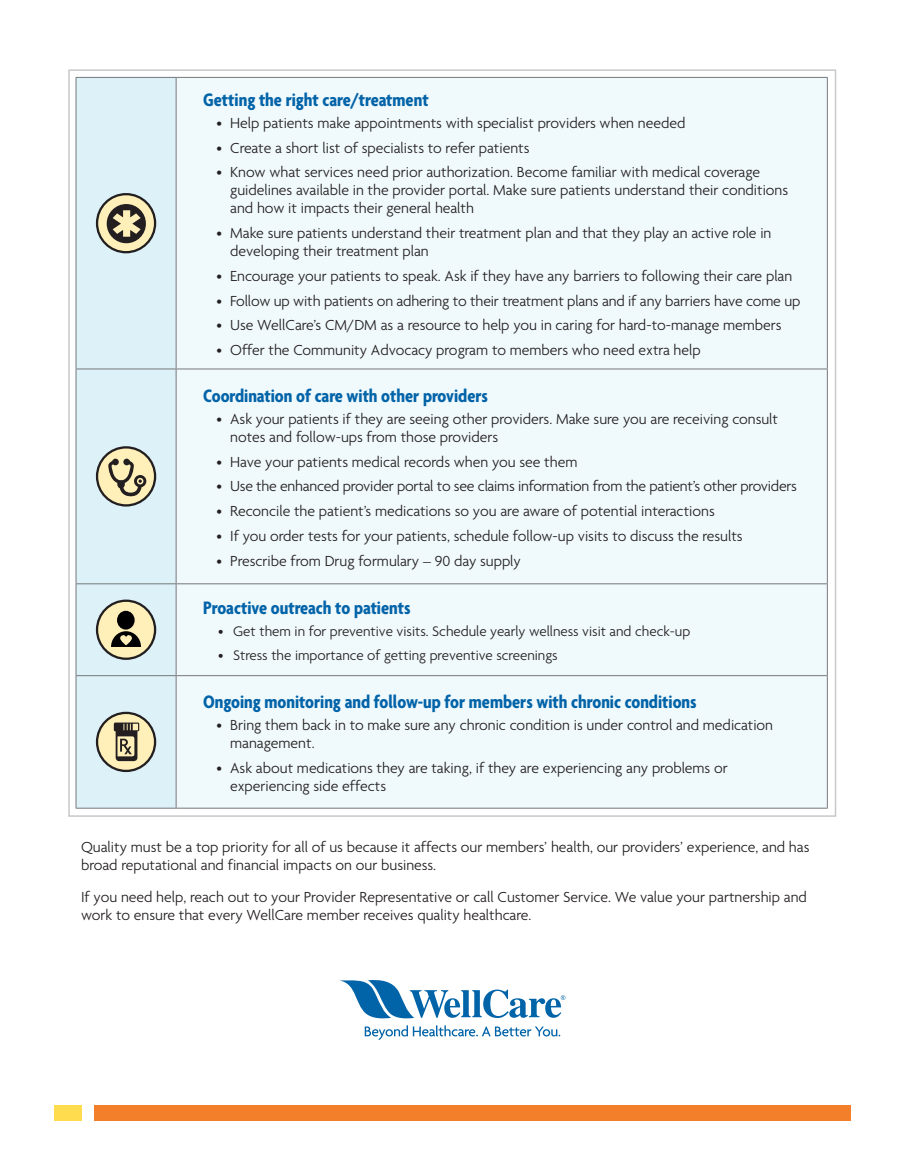
<style>
.page{position:relative;width:905px;height:1175px;background:#fff}
.page>*{position:absolute;margin:0;border:0;box-sizing:border-box;transform-origin:0 0}
.Subhead_Bold_Cond_13{font:700 condensed 19.5px "Agenda";color:#0163a8}
.Body_Light_12{font:300 15.75px/18px "Agenda";color:#231f20}
.t1{font:300 15px "Agenda";color:#231f20}
</style>
<div class="page">
<svg style="left:339px;top:980px;width:226px;height:39px"></svg>
<svg style="left:365px;top:1025px;width:195px;height:14px"></svg>
<div style="left:94px;top:1105px;width:756px;height:15px;background:#f47f2a"></div>
<div style="left:54px;top:1105px;width:27px;height:15px;background:#ffdc4e"></div>
<div style="left:77px;top:78px;width:99px;height:729px;background:#ddf2f8"></div>
<div style="left:177px;top:78px;width:650px;height:729px;background:#f0f9fc"></div>
<hr style="left:76px;top:77px;width:100px;height:1px;background:#76787b">
<hr style="left:76px;top:78px;width:1px;height:290px;background:#76787b">
<hr style="left:176px;top:77px;width:651px;height:1px;background:#76787b">
<hr style="left:176px;top:78px;width:1px;height:290px;background:#76787b">
<hr style="left:827px;top:78px;width:1px;height:290px;background:#76787b">
<hr style="left:76px;top:368px;width:100px;height:1px;background:#76787b">
<hr style="left:76px;top:369px;width:1px;height:214px;background:#76787b">
<hr style="left:176px;top:368px;width:651px;height:1px;background:#76787b">
<hr style="left:176px;top:369px;width:1px;height:214px;background:#76787b">
<hr style="left:827px;top:369px;width:1px;height:214px;background:#76787b">
<hr style="left:76px;top:583px;width:100px;height:1px;background:#76787b">
<hr style="left:76px;top:584px;width:1px;height:91px;background:#76787b">
<hr style="left:176px;top:583px;width:651px;height:1px;background:#76787b">
<hr style="left:176px;top:584px;width:1px;height:91px;background:#76787b">
<hr style="left:827px;top:584px;width:1px;height:91px;background:#76787b">
<hr style="left:76px;top:675px;width:100px;height:1px;background:#76787b">
<hr style="left:76px;top:676px;width:1px;height:131px;background:#76787b">
<hr style="left:176px;top:675px;width:651px;height:1px;background:#76787b">
<hr style="left:176px;top:676px;width:1px;height:131px;background:#76787b">
<hr style="left:827px;top:676px;width:1px;height:131px;background:#76787b">
<hr style="left:76px;top:807px;width:100px;height:1px;background:#76787b">
<hr style="left:176px;top:807px;width:651px;height:1px;background:#76787b">
<svg style="left:97px;top:194px;width:58px;height:58px"></svg>
<div style="left:96px;top:193px;width:60px;height:60px;border:2px solid #231f20;border-radius:50%"></div>
<svg style="left:107px;top:204px;width:39px;height:39px;background:#8f866b"></svg>
<svg style="left:97px;top:447px;width:58px;height:58px"></svg>
<div style="left:96px;top:446px;width:60px;height:60px;border:2px solid #231f20;border-radius:50%"></div>
<svg style="left:108px;top:458px;width:38px;height:38px"></svg>
<div style="left:97px;top:600px;width:58px;height:58px;background:#fff0ba;border-radius:50%"></div>
<div style="left:96px;top:599px;width:60px;height:61px;border:2px solid #231f20;border-radius:50%"></div>
<svg style="left:111px;top:631px;width:30px;height:16px"></svg>
<div style="left:117px;top:611px;width:18px;height:18px;background:#000;border-radius:50%"></div>
<svg style="left:97px;top:713px;width:58px;height:58px;background:#eadcab"></svg>
<div style="left:96px;top:711px;width:60px;height:61px;border:2px solid #231f20;border-radius:50%"></div>
<svg style="left:114px;top:722px;width:25px;height:39px"></svg>
<p class="Subhead_Bold_Cond_13" style="left:203px;top:89px;width:227px">Getting the right care/treatment</p>
<p class="Body_Light_12" style="left:217px;top:113px;width:470px">• Help patients make appointments with specialist providers when needed</p>
<p class="Body_Light_12" style="left:217px;top:138px;width:314px">• Create a short list of specialists to refer patients</p>
<p class="Body_Light_12" style="left:230px;top:163px;width:559px;text-indent:-14px">• Know what services need prior authorization. Become familiar with medical coverage guidelines available in the provider portal. Make sure patients understand their conditions and how it impacts their general health</p>
<p class="Body_Light_12" style="left:230px;top:224px;width:542px;text-indent:-14px">• Make sure patients understand their treatment plan and that they play an active role in developing their treatment plan</p>
<p class="Body_Light_12" style="left:217px;top:266px;width:577px">• Encourage your patients to speak. Ask if they have any barriers to following their care plan</p>
<p class="Body_Light_12" style="left:217px;top:291px;width:585px">• Follow up with patients on adhering to their treatment plans and if any barriers have come up</p>
<p class="Body_Light_12" style="left:217px;top:316px;width:566px">• Use WellCare’s CM/DM as a resource to help you in caring for hard-to-manage members</p>
<p class="Body_Light_12" style="left:217px;top:341px;width:485px">• Offer the Community Advocacy program to members who need extra help</p>
<p class="Subhead_Bold_Cond_13" style="left:203px;top:384px;width:286px">Coordination of care with other providers</p>
<p class="Body_Light_12" style="left:230px;top:409px;width:549px;text-indent:-14px">• Ask your patients if they are seeing other providers. Make sure you are receiving consult notes and follow-ups from those providers</p>
<p class="Body_Light_12" style="left:217px;top:452px;width:362px">• Have your patients medical records when you see them</p>
<p class="Body_Light_12" style="left:217px;top:477px;width:581px">• Use the enhanced provider portal to see claims information from the patient’s other providers</p>
<p class="Body_Light_12" style="left:217px;top:502px;width:499px">• Reconcile the patient’s medications so you are aware of potential interactions</p>
<p class="Body_Light_12" style="left:217px;top:526px;width:527px">• If you order tests for your patients, schedule follow-up visits to discuss the results</p>
<p class="Body_Light_12" style="left:217px;top:551px;width:305px">• Prescribe from Drug formulary – 90 day supply</p>
<p class="Subhead_Bold_Cond_13" style="left:203px;top:596px;width:209px">Proactive outreach to patients</p>
<p class="t1" style="left:218px;top:622px;width:473px">• Get them in for preventive visits. Schedule yearly wellness visit and check-up</p>
<p class="t1" style="left:218px;top:647px;width:341px">• Stress the importance of getting preventive screenings</p>
<p class="Subhead_Bold_Cond_13" style="left:203px;top:690px;width:495px">Ongoing monitoring and follow-up for members with chronic conditions</p>
<p class="Body_Light_12" style="left:230px;top:715px;width:544px;text-indent:-14px">• Bring them back in to make sure any chronic condition is under control and medication management.</p>
<p class="Body_Light_12" style="left:230px;top:758px;width:499px;text-indent:-14px">• Ask about medications they are taking, if they are experiencing any problems or experiencing side effects</p>
<p class="Body_Light_12" style="left:81px;top:837px;width:730px">Quality must be a top priority for all of us because it affects our members’ health, our providers’ experience, and has broad reputational and financial impacts on our business.</p>
<p class="Body_Light_12" style="left:81px;top:887px;width:727px">If you need help, reach out to your Provider Representative or call Customer Service. We value your partnership and work to ensure that every WellCare member receives quality healthcare.</p>
</div>
